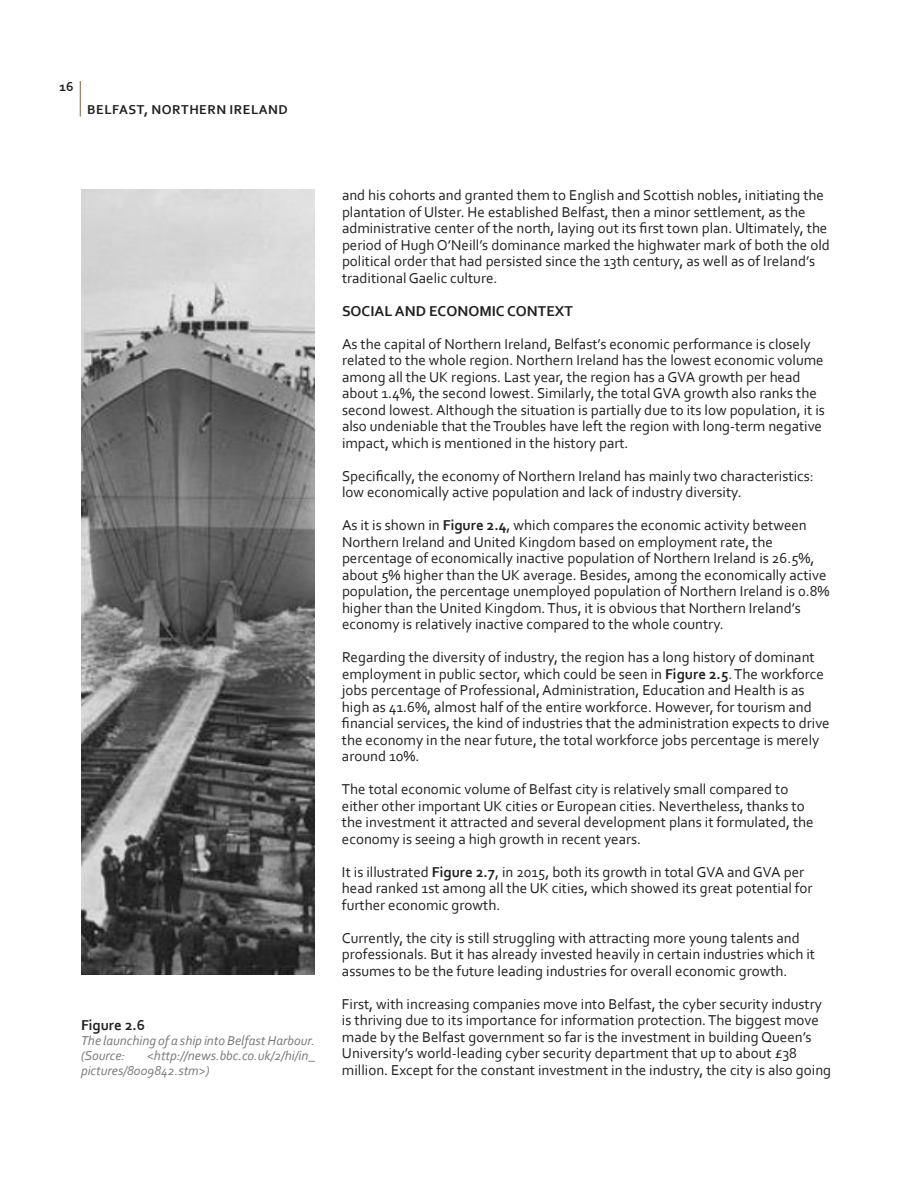
<style>
.page{position:relative;width:918px;height:1188px;background:#fff}
.page>*{position:absolute;margin:0;border:0;box-sizing:border-box;transform-origin:0 0}
.Figure_Number{font:15px/16.5px "Corbel";color:#231f20}
.Figure_Number-2{font:700 15px "Corbel";color:#231f20}
.t1{font:italic 13.5px/15px "Corbel";color:#787a7d}
.t2{font:700 13.5px "Corbel";letter-spacing:.04em;color:#231f20}
.s1{font-weight:700}
</style>
<div class="page">
<img style="left:81px;top:189px;width:234px;height:785px">
<hr style="left:80px;top:81px;width:1px;height:35px;background:#9a6c4e">
<p class="t2" style="left:59px;top:78px;width:16px">16</p>
<p class="t2" style="left:87px;top:101px;width:202px">BELFAST, NORTHERN IRELAND</p>
<p class="Figure_Number-2" style="left:81px;top:1015px;width:66px">Figure 2.6</p>
<p class="t1" style="left:81px;top:1032px;width:235px">The launching of a ship into Belfast Harbour.</p>
<p class="t1" style="left:81px;top:1047px;width:46px">(Source:</p>
<p class="t1" style="left:81px;top:1047px;width:236px;text-indent:66px">&lt;http://news.bbc.co.uk/2/hi/in_ pictures/8009842.stm&gt;)</p>
<p class="Figure_Number" style="left:342px;top:187px;width:489px">and his cohorts and granted them to English and Scottish nobles, initiating the plantation of Ulster. He established Belfast, then a minor settlement, as the administrative center of the north, laying out its first town plan. Ultimately, the period of Hugh O’Neill’s dominance marked the highwater mark of both the old political order that had persisted since the 13th century, as well as of Ireland’s traditional Gaelic culture.</p>
<p class="Figure_Number-2" style="left:342px;top:301px;width:233px">SOCIAL AND ECONOMIC CONTEXT</p>
<p class="Figure_Number" style="left:342px;top:335px;width:484px">As the capital of Northern Ireland, Belfast’s economic performance is closely related to the whole region. Northern Ireland has the lowest economic volume among all the UK regions. Last year, the region has a GVA growth per head about 1.4%, the second lowest. Similarly, the total GVA growth also ranks the second lowest. Although the situation is partially due to its low population, it is also undeniable that the Troubles have left the region with long-term negative impact, which is mentioned in the history part.</p>
<p class="Figure_Number" style="left:342px;top:467px;width:473px">Specifically, the economy of Northern Ireland has mainly two characteristics: low economically active population and lack of industry diversity.</p>
<p class="Figure_Number" style="left:342px;top:517px;width:489px">As it is shown in <span class="s1">Figure 2.4</span>, which compares the economic activity between Northern Ireland and United Kingdom based on employment rate, the percentage of economically inactive population of Northern Ireland is 26.5%, about 5% higher than the UK average. Besides, among the economically active population, the percentage unemployed population of Northern Ireland is 0.8% higher than the United Kingdom. Thus, it is obvious that Northern Ireland’s economy is relatively inactive compared to the whole country.</p>
<p class="Figure_Number" style="left:342px;top:649px;width:489px">Regarding the diversity of industry, the region has a long history of dominant employment in public sector, which could be seen in <span class="s1">Figure 2.5</span>. The workforce jobs percentage of Professional, Administration, Education and Health is as high as 41.6%, almost half of the entire workforce. However, for tourism and financial services, the kind of industries that the administration expects to drive the economy in the near future, the total workforce jobs percentage is merely around 10%.</p>
<p class="Figure_Number" style="left:342px;top:781px;width:473px">The total economic volume of Belfast city is relatively small compared to either other important UK cities or European cities. Nevertheless, thanks to the investment it attracted and several development plans it formulated, the economy is seeing a high growth in recent years.</p>
<p class="Figure_Number" style="left:342px;top:863px;width:472px">It is illustrated <span class="s1">Figure 2.7</span>, in 2015, both its growth in total GVA and GVA per head ranked 1st among all the UK cities, which showed its great potential for further economic growth.</p>
<p class="Figure_Number" style="left:342px;top:929px;width:475px">Currently, the city is still struggling with attracting more young talents and professionals. But it has already invested heavily in certain industries which it assumes to be the future leading industries for overall economic growth.</p>
<p class="Figure_Number" style="left:342px;top:995px;width:491px">First, with increasing companies move into Belfast, the cyber security industry is thriving due to its importance for information protection. The biggest move made by the Belfast government so far is the investment in building Queen’s University’s world-leading cyber security department that up to about £38 million. Except for the constant investment in the industry, the city is also going</p>
</div>
